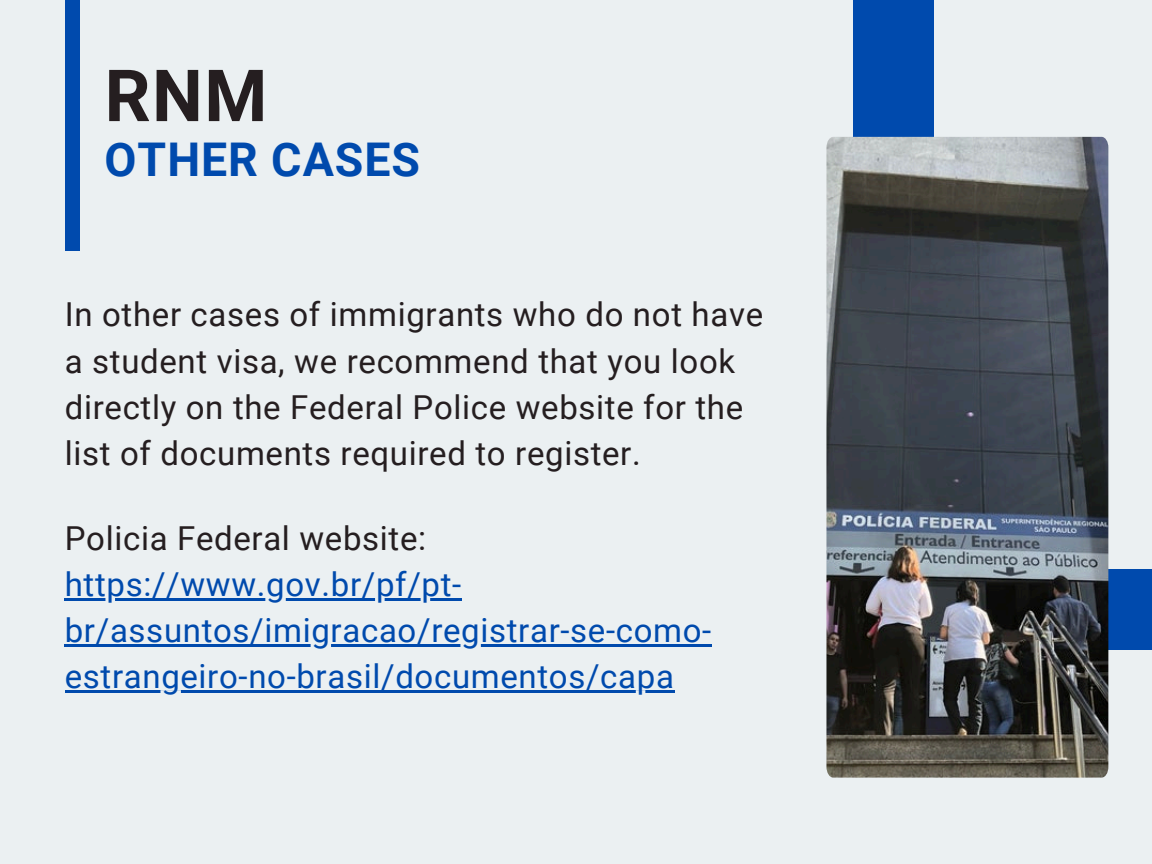
<style>
.page{position:relative;width:1152px;height:864px;background:#ebf0f2}
.page>*{position:absolute;margin:0;border:0;box-sizing:border-box;transform-origin:0 0}
.t1{font:700 72px "Roboto";color:#251e20}
.t2{font:700 46.5px "Roboto";letter-spacing:.02em;color:#004aad}
.t3{font:33px/46.2px "Roboto";letter-spacing:.02em;color:#251e20}
.t4{font:33px/46.2px "Roboto";letter-spacing:.02em;color:#004aad}
</style>
<div class="page">
<div style="left:65px;top:0;width:14px;height:251px;background:#004aad"></div>
<div style="left:853px;top:0;width:81px;height:139px;background:#004aad"></div>
<div style="left:1087px;top:569px;width:65px;height:81px;background:#004aad"></div>
<img style="left:826px;top:137px;width:282px;height:641px">
<hr style="left:65px;top:598px;width:397px;height:3px;background:#004aad">
<hr style="left:65px;top:645px;width:647px;height:2px;background:#004aad">
<hr style="left:65px;top:691px;width:610px;height:2px;background:#004aad">
<h1 class="t1" style="left:105px;top:54px;width:164px">RNM</h1>
<h1 class="t2" style="left:105px;top:133px;width:317px">OTHER CASES</h1>
<p class="t3" style="left:65px;top:292px;width:700px">In other cases of immigrants who do not have a student visa, we recommend that you look directly on the Federal Police website for the list of documents required to register.</p>
<p class="t3" style="left:65px;top:516px;width:363px">Policia Federal website:</p>
<p class="t4" style="left:65px;top:562px;width:648px">https://www.gov.br/pf/pt&shy;br/assuntos/imigracao/registrar-se-como&shy;estrangeiro-no-brasil/documentos/capa</p>
</div>
